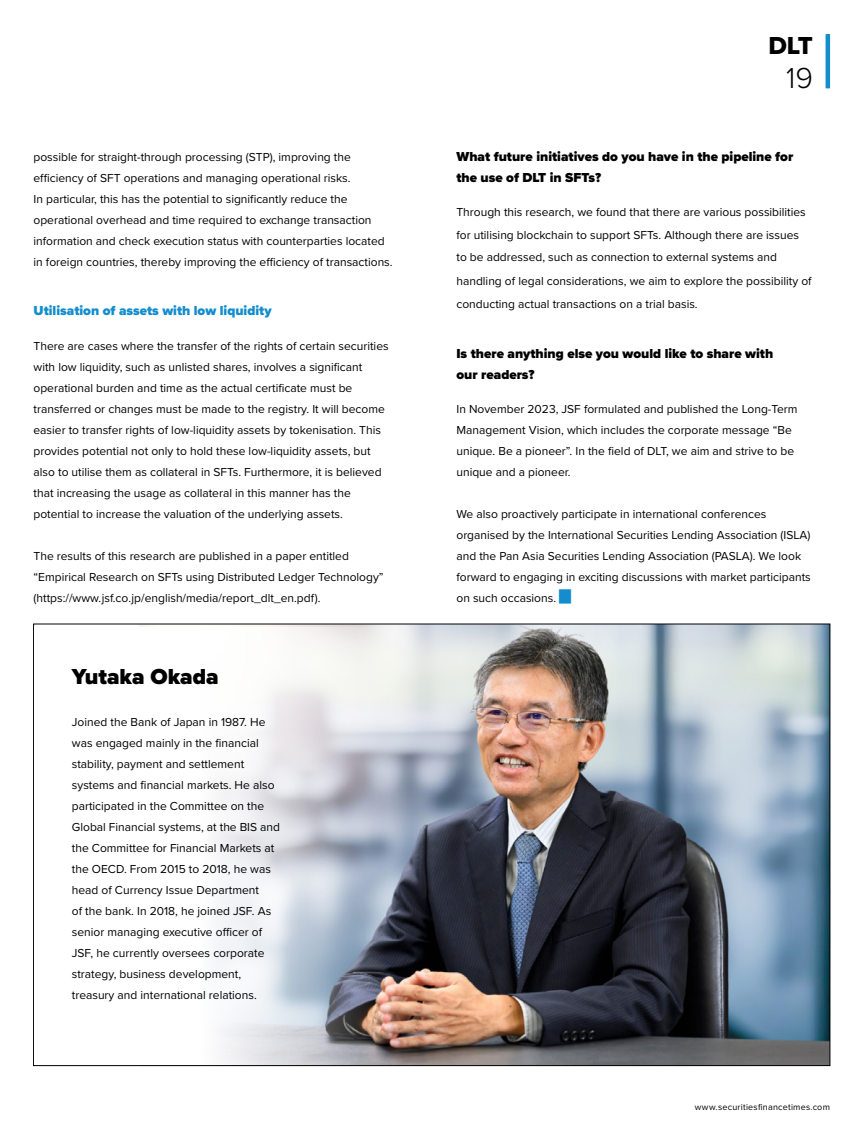
<style>
.page{position:relative;width:864px;height:1136px;background:#fff}
.page>*{position:absolute;margin:0;border:0;box-sizing:border-box;transform-origin:0 0}
.t1{font:300 30px "Proxima Nova";color:#020203}
.t2{font:25.5px "Proxima Nova Extrabld";color:#000}
.t3{font:900 22.5px "Proxima Nova";color:#000}
.t4{font:900 13.5px/21px "Proxima Nova";color:#000}
.t5{font:900 13.5px "Proxima Nova";color:#138dcd}
.t6{font:12px/21px "Proxima Nova";color:#000}
.t7{font:9px "Proxima Nova";letter-spacing:.025em;color:#020203}
</style>
<div class="page">
<img style="left:214px;top:627px;width:615px;height:437px">
<svg style="left:825px;top:34px;width:4px;height:54px"></svg>
<p class="t6" style="left:34px;top:146px;width:360px">possible for straight-through processing (STP), improving the efficiency of SFT operations and managing operational risks.<br>In particular, this has the potential to significantly reduce the operational overhead and time required to exchange transaction information and check execution status with counterparties located in foreign countries, thereby improving the efficiency of transactions.</p>
<p class="t5" style="left:34px;top:301px;width:239px">Utilisation of assets with low liquidity</p>
<p class="t6" style="left:34px;top:335px;width:356px">There are cases where the transfer of the rights of certain securities with low liquidity, such as unlisted shares, involves a significant operational burden and time as the actual certificate must be transferred or changes must be made to the registry. It will become easier to transfer rights of low-liquidity assets by tokenisation. This provides potential not only to hold these low-liquidity assets, but also to utilise them as collateral in SFTs. Furthermore, it is believed that increasing the usage as collateral in this manner has the potential to increase the valuation of the underlying assets.</p>
<p class="t6" style="left:34px;top:545px;width:351px">The results of this research are published in a paper entitled “Empirical Research on SFTs using Distributed Ledger Technology” (https://www.jsf.co.jp/english/media/report_dlt_en.pdf).</p>
<h3 class="t3" style="left:72px;top:659px;width:148px">Yutaka Okada</h3>
<p class="t6" style="left:72px;top:711px;width:210px">Joined the Bank of Japan in 1987. He was engaged mainly in the financial stability, payment and settlement systems and financial markets. He also participated in the Committee on the Global Financial systems, at the BIS and the Committee for Financial Markets at the OECD. From 2015 to 2018, he was head of Currency Issue Department<br>of the bank. In 2018, he joined JSF. As senior managing executive officer of JSF, he currently oversees corporate strategy, business development, treasury and international relations.</p>
<h2 class="t2" style="left:768px;top:27px;width:46px">DLT</h2>
<h1 class="t1" style="left:785px;top:56px;width:28px">19</h1>
<p class="t4" style="left:456px;top:146px;width:338px">What future initiatives do you have in the pipeline for the use of DLT in SFTs?</p>
<p class="t6" style="left:456px;top:201px;width:351px;line-height:22.5px">Through this research, we found that there are various possibilities for utilising blockchain to support SFTs. Although there are issues to be addressed, such as connection to external systems and</p>
<p class="t6" style="left:456px;top:270px;width:356px;line-height:22.5px">handling of legal considerations, we aim to explore the possibility of conducting actual transactions on a trial basis.</p>
<p class="t4" style="left:456px;top:342px;width:318px">Is there anything else you would like to share with our readers?</p>
<p class="t6" style="left:456px;top:398px;width:342px">In November 2023, JSF formulated and published the Long-Term Management Vision, which includes the corporate message “Be unique. Be a pioneer”. In the field of DLT, we aim and strive to be unique and a pioneer.</p>
<p class="t6" style="left:456px;top:503px;width:355px">We also proactively participate in international conferences organised by the International Securities Lending Association (ISLA) and the Pan Asia Securities Lending Association (PASLA). We look forward to engaging in exciting discussions with market participants on such occasions. <sup>█</sup></p>
<p class="t7" style="left:694px;top:1099px;width:137px">www.securitiesfinancetimes.com</p>
</div>
